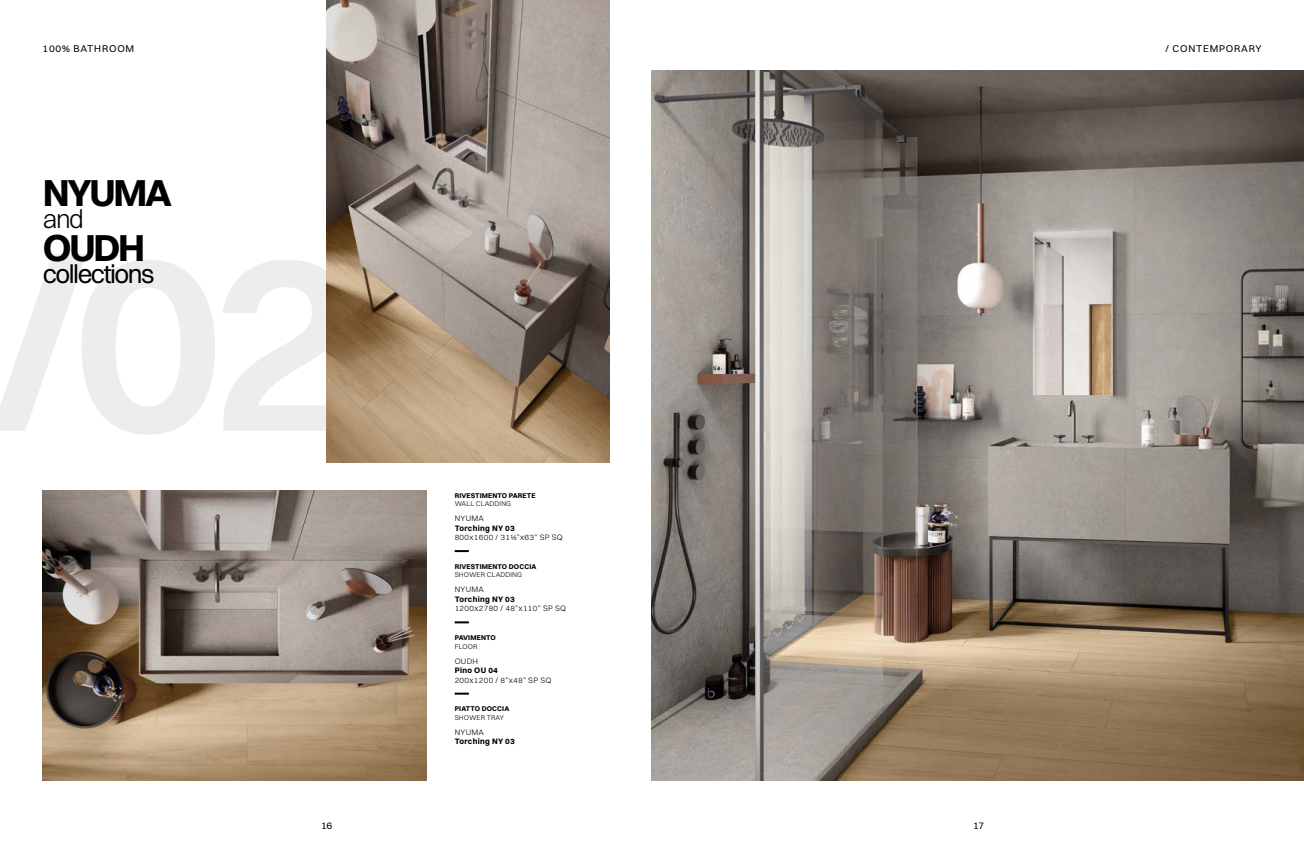
<style>
.page{position:relative;width:1304px;height:851px;background:#fff}
.page>*{position:absolute;margin:0;border:0;box-sizing:border-box;transform-origin:0 0}
.t1{font:700 38px "Switzer";letter-spacing:-.06em;color:#000}
.t2{font:26px "Switzer";letter-spacing:-.06em;color:#000}
.t3{font:300 26px "Switzer";color:#000}
.t4{font:10px "Switzer";letter-spacing:.08em;color:#000}
.t5{font:300 8px "Switzer";letter-spacing:.04em;color:#000}
.t6{font:700 8px "Switzer";letter-spacing:.04em;color:#000}
.t7{font:700 7px "Switzer";letter-spacing:.02em;color:#000}
.t8{font:300 7px "Switzer";letter-spacing:.02em;color:#000}
</style>
<div class="page">
<img style="left:43px;top:490px;width:383px;height:290px">
<img style="left:326px;top:0;width:283px;height:462px">
<img style="left:652px;top:71px;width:652px;height:709px">
<svg style="left:455px;top:550px;width:14px;height:2px"></svg>
<svg style="left:455px;top:621px;width:14px;height:2px"></svg>
<svg style="left:455px;top:692px;width:14px;height:2px"></svg>
<p class="t4" style="left:43px;top:43px;width:93px">100% BATHROOM</p>
<p class="t4" style="left:1165px;top:43px;width:98px">/ CONTEMPORARY</p>
<h1 class="t1" style="left:43px;top:169px;width:131px">NYUMA</h1>
<h2 class="t3" style="left:43px;top:203px;width:43px">and</h2>
<h1 class="t1" style="left:43px;top:224px;width:104px">OUDH</h1>
<h2 class="t2" style="left:43px;top:258px;width:113px">collections</h2>
<p class="t7" style="left:455px;top:490px;width:82px">RIVESTIMENTO PARETE</p>
<p class="t8" style="left:455px;top:499px;width:58px">WALL CLADDING</p>
<p class="t5" style="left:455px;top:513px;width:31px">NYUMA</p>
<p class="t6" style="left:455px;top:522px;width:62px">Torching NY 03</p>
<p class="t5" style="left:455px;top:532px;width:110px">800x1600 / 31½”x63” SP SQ</p>
<p class="t7" style="left:455px;top:562px;width:83px">RIVESTIMENTO DOCCIA</p>
<p class="t8" style="left:455px;top:570px;width:69px">SHOWER CLADDING</p>
<p class="t5" style="left:455px;top:584px;width:31px">NYUMA</p>
<p class="t6" style="left:455px;top:594px;width:62px">Torching NY 03</p>
<p class="t5" style="left:455px;top:603px;width:113px">1200x2780 / 48”x110” SP SQ</p>
<p class="t7" style="left:455px;top:633px;width:43px">PAVIMENTO</p>
<p class="t8" style="left:455px;top:641px;width:24px">FLOOR</p>
<p class="t5" style="left:455px;top:655px;width:25px">OUDH</p>
<p class="t6" style="left:455px;top:665px;width:45px">Pino OU 04</p>
<p class="t5" style="left:455px;top:675px;width:98px">200x1200 / 8”x48” SP SQ</p>
<p class="t7" style="left:455px;top:704px;width:56px">PIATTO DOCCIA</p>
<p class="t8" style="left:455px;top:713px;width:51px">SHOWER TRAY</p>
<p class="t5" style="left:455px;top:727px;width:31px">NYUMA</p>
<p class="t6" style="left:455px;top:736px;width:62px">Torching NY 03</p>
<p class="t4" style="left:321px;top:819px;width:13px">16</p>
<p class="t4" style="left:973px;top:819px;width:13px">17</p>
</div>
